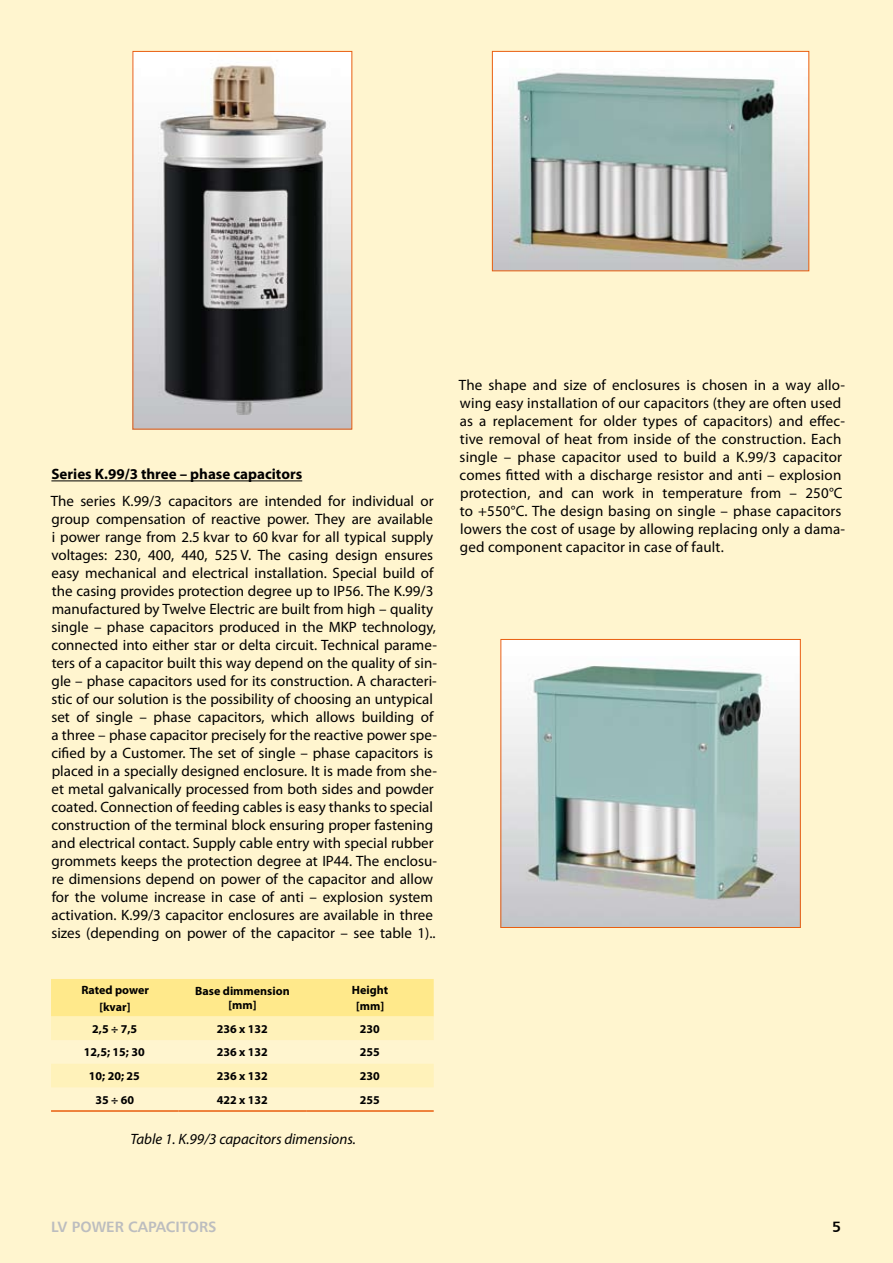
<style>
.page{position:relative;width:893px;height:1263px;background:#fff5cf}
.page>*{position:absolute;margin:0;border:0;box-sizing:border-box;transform-origin:0 0}
.t1{font:15px/18px "Myriad Pro";color:#000}
.t2{font:italic 15px "Myriad Pro";color:#000}
.t3{font:700 15px "Myriad Pro";color:#000}
.t4{font:700 15px "Humnst 777 EU";color:#bcbdbf}
.t5{font:700 15px "Humnst 777 EU";color:#000}
.t6{font:700 12px/16.5px "Myriad Pro";color:#000;text-align:center}
</style>
<div class="page">
<hr style="left:51px;top:480px;width:251px;height:1px;background:#000">
<img style="left:134px;top:53px;width:216px;height:374px">
<svg style="left:51px;top:979px;width:383px;height:108px"></svg>
<hr style="left:51px;top:1110px;width:128px;height:2px;background:#e95e0f">
<hr style="left:179px;top:1110px;width:127px;height:2px;background:#e95e0f">
<hr style="left:306px;top:1110px;width:128px;height:2px;background:#e95e0f">
<img style="left:494px;top:53px;width:313px;height:216px">
<div style="left:492px;top:51px;width:317px;height:220px;border:1px solid #e95e0f"></div>
<img style="left:502px;top:641px;width:297px;height:285px">
<div style="left:500px;top:639px;width:301px;height:289px;border:1px solid #e95e0f"></div>
<p class="t3" style="left:51px;top:465px;width:252px">Series K.99/3 three – phase capacitors</p>
<p class="t1" style="left:51px;top:492px;width:388px">The series K.99/3 capacitors are intended for individual or group compensation of reactive power. They are available i power range from 2.5 kvar to 60 kvar for all typical supply voltages: 230, 400, 440, 525 V. The casing design ensures easy mechanical and electrical installation. Special build of the casing provides protection degree up to IP56. The K.99/3 manufactured by Twelve Electric are built from high – quality single – phase capacitors produced in the MKP technology, connected into either star or delta circuit. Technical parame&shy;ters of a capacitor built this way depend on the quality of sin&shy;gle – phase capacitors used for its construction. A characteri&shy;stic of our solution is the possibility of choosing an untypical set of single – phase capacitors, which allows building of a three – phase capacitor precisely for the reactive power spe&shy;cified by a Customer. The set of single – phase capacitors is placed in a specially designed enclosure. It is made from she&shy;et metal galvanically processed from both sides and powder coated. Connection of feeding cables is easy thanks to special construction of the terminal block ensuring proper fastening and electrical contact. Supply cable entry with special rubber grommets keeps the protection degree at IP44. The enclosu&shy;re dimensions depend on power of the capacitor and allow for the volume increase in case of anti – explosion system activation. K.99/3 capacitor enclosures are available in three sizes (depending on power of the capacitor – see table 1)..</p>
<p class="t6" style="left:81px;top:981px;width:69px">Rated power [kvar]</p>
<p class="t6" style="left:195px;top:983px;width:96px;line-height:14.4px">Base dimmension [mm]</p>
<p class="t6" style="left:352px;top:981px;width:38px">Height [mm]</p>
<p class="t6" style="left:92px;top:1020px;width:46px">2,5 ÷ 7,5</p>
<p class="t6" style="left:217px;top:1020px;width:53px">236 x 132</p>
<p class="t6" style="left:360px;top:1020px;width:21px">230</p>
<p class="t6" style="left:84px;top:1044px;width:62px">12,5; 15; 30</p>
<p class="t6" style="left:217px;top:1044px;width:53px">236 x 132</p>
<p class="t6" style="left:360px;top:1044px;width:21px">255</p>
<p class="t6" style="left:89px;top:1067px;width:53px">10; 20; 25</p>
<p class="t6" style="left:217px;top:1067px;width:53px">236 x 132</p>
<p class="t6" style="left:360px;top:1067px;width:21px">230</p>
<p class="t6" style="left:95px;top:1091px;width:40px">35 ÷ 60</p>
<p class="t6" style="left:217px;top:1091px;width:53px">422 x 132</p>
<p class="t6" style="left:360px;top:1091px;width:21px">255</p>
<p class="t2" style="left:130px;top:1129px;width:227px">Table 1. K.99/3 capacitors dimensions.</p>
<p class="t1" style="left:459px;top:376px;width:388px">The shape and size of enclosures is chosen in a way allo&shy;wing easy installation of our capacitors (they are often used as a replacement for older types of capacitors) and effec&shy;tive removal of heat from inside of the construction. Each single – phase capacitor used to build a K.99/3 capacitor comes fitted with a discharge resistor and anti – explosion protection, and can work in temperature from – 250°C to +550°C. The design basing on single – phase capacitors lowers the cost of usage by allowing replacing only a dama&shy;ged component capacitor in case of fault.</p>
<p class="t4" style="left:51px;top:1217px;width:167px">LV POWER CAPACITORS</p>
<p class="t5" style="left:832px;top:1217px;width:10px">5</p>
</div>
